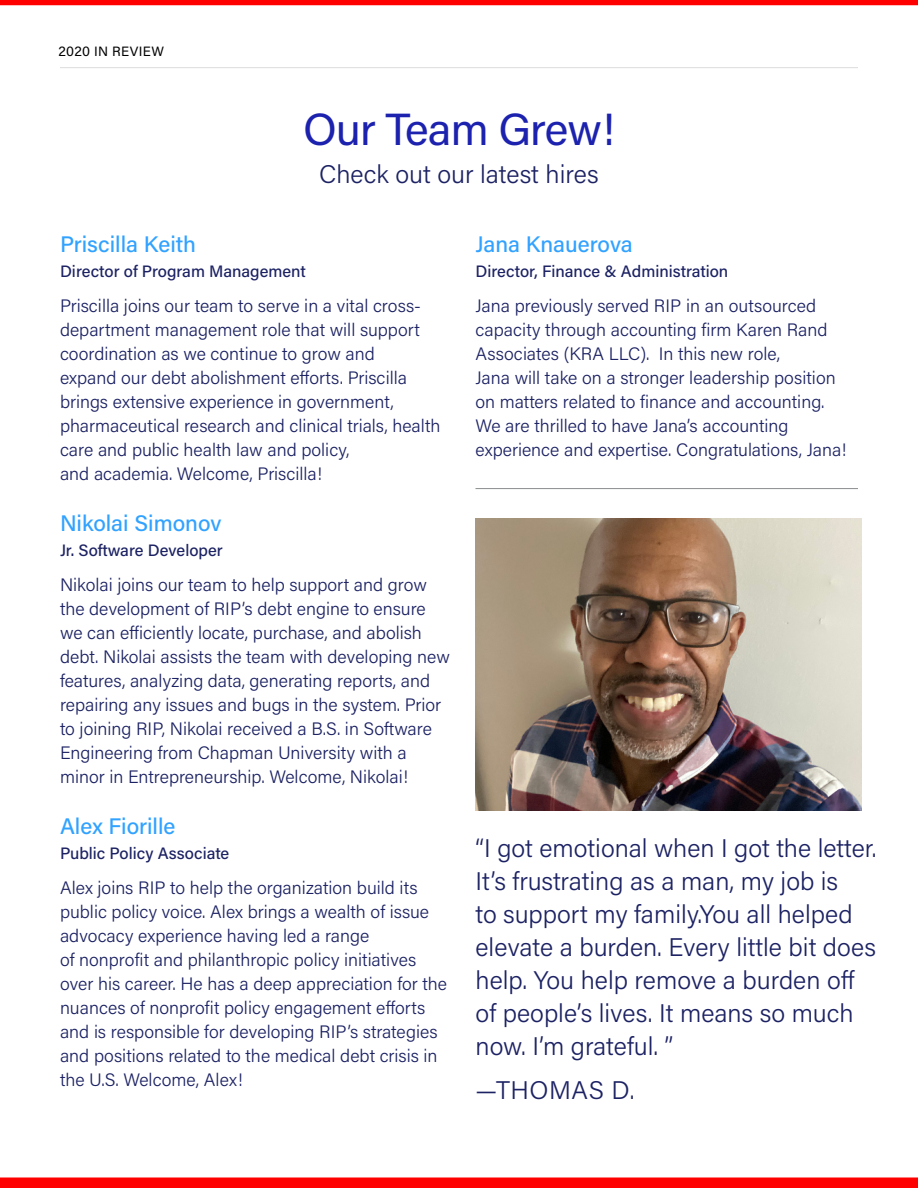
<style>
.page{position:relative;width:918px;height:1188px;background:#fff}
.page>*{position:absolute;margin:0;border:0;box-sizing:border-box;transform-origin:0 0}
.t1{font:45px "Acumin Pro";letter-spacing:-.02em;color:#1c22ae}
.t2{font:300 25.5px/33px "Acumin Pro";color:#1c2263}
.t3{font:500 22.5px "Acumin Pro";color:#31a2ff}
.t4{font:300 18px/24px "Acumin Pro";color:#1c2263}
.t5{font:500 16.5px "Acumin Pro";color:#1c2263}
.t6{font:13.5px "Acumin Pro";letter-spacing:.025em;color:#000}
</style>
<div class="page">
<div style="left:0;top:0;width:918px;height:5px;background:#f00"></div>
<hr style="left:60px;top:67px;width:798px;height:1px;background:#dcddde">
<div style="left:0;top:1178px;width:918px;height:10px;background:#f00"></div>
<hr style="left:476px;top:488px;width:382px;height:1px;background:#8a8c8e">
<img style="left:476px;top:518px;width:386px;height:292px">
<p class="t6" style="left:58px;top:42px;width:107px">2020 IN REVIEW</p>
<h1 class="t1" style="left:303px;top:98px;width:313px">Our Team Grew!</h1>
<h2 class="t2" style="left:319px;top:156px;width:281px">Check out our latest hires</h2>
<p class="t3" style="left:60px;top:228px;width:138px">Priscilla Keith</p>
<p class="t5" style="left:60px;top:260px;width:247px">Director of Program Management</p>
<p class="t4" style="left:60px;top:293px;width:382px">Priscilla joins our team to serve in a vital cross&shy;department management role that will support coordination as we continue to grow and<br>expand our debt abolishment efforts. Priscilla brings extensive experience in government, pharmaceutical research and clinical trials, health care and public health law and policy,<br>and academia. Welcome, Priscilla!</p>
<p class="t3" style="left:60px;top:507px;width:163px">Nikolai Simonov</p>
<p class="t5" style="left:60px;top:539px;width:164px">Jr. Software Developer</p>
<p class="t4" style="left:60px;top:572px;width:392px">Nikolai joins our team to help support and grow the development of RIP’s debt engine to ensure we can efficiently locate, purchase, and abolish debt. Nikolai assists the team with developing new features, analyzing data, generating reports, and repairing any issues and bugs in the system. Prior to joining RIP, Nikolai received a B.S. in Software Engineering from Chapman University with a minor in Entrepreneurship. Welcome, Nikolai!</p>
<p class="t3" style="left:60px;top:810px;width:117px">Alex Fiorille</p>
<p class="t5" style="left:60px;top:842px;width:171px">Public Policy Associate</p>
<p class="t4" style="left:60px;top:875px;width:389px">Alex joins RIP to help the organization build its public policy voice. Alex brings a wealth of issue advocacy experience having led a range<br>of nonprofit and philanthropic policy initiatives over his career. He has a deep appreciation for the nuances of nonprofit policy engagement efforts and is responsible for developing RIP’s strategies and positions related to the medical debt crisis in the U.S. Welcome, Alex!</p>
<p class="t3" style="left:476px;top:228px;width:159px">Jana Knauerova</p>
<p class="t5" style="left:476px;top:260px;width:254px">Director, Finance &amp; Administration</p>
<p class="t4" style="left:476px;top:293px;width:373px">Jana previously served RIP in an outsourced capacity through accounting firm Karen Rand Associates (KRA LLC). In this new role,<br>Jana will take on a stronger leadership position on matters related to finance and accounting.<br>We are thrilled to have Jana’s accounting experience and expertise. Congratulations, Jana!</p>
<h2 class="t2" style="left:476px;top:831px;width:403px">“I got emotional when I got the letter.<br>It’s frustrating as a man, my job is<br>to support my family.You all helped elevate a burden. Every little bit does help. You help remove a burden off of people’s lives. It means so much now. I’m grateful. ”</h2>
<h2 class="t2" style="left:476px;top:1073px;width:161px">—THOMAS D.</h2>
</div>
